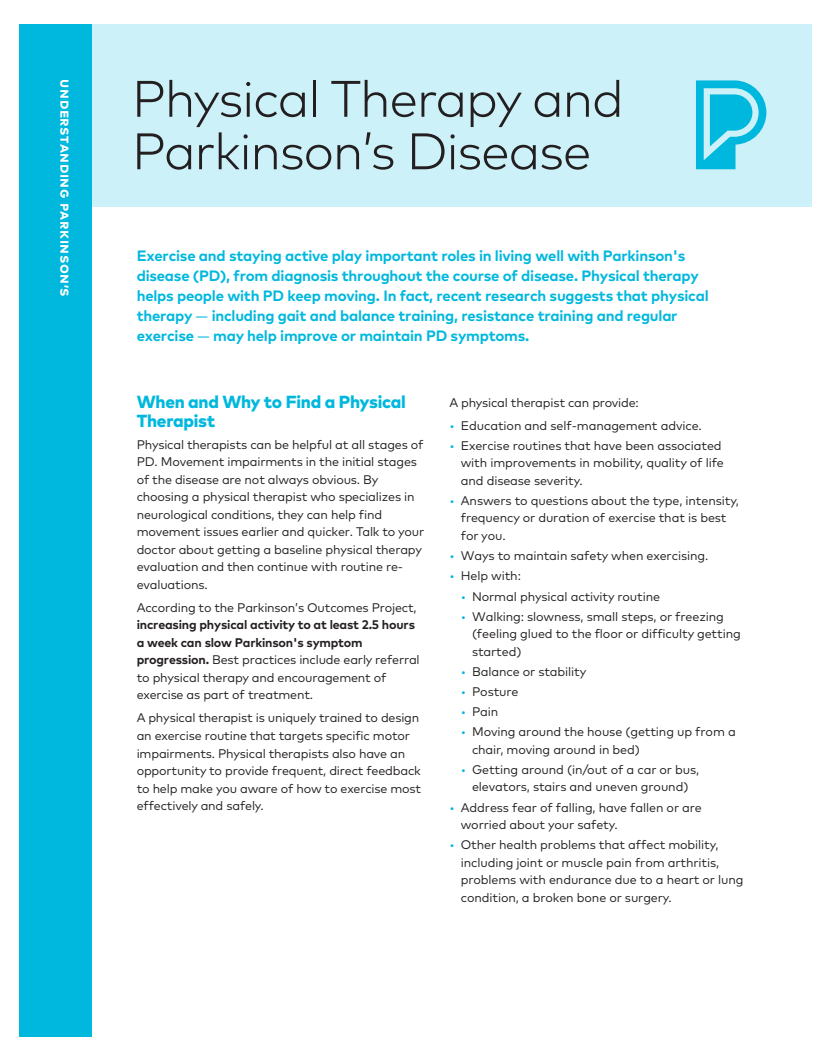
<style>
.page{position:relative;width:836px;height:1061px;background:#fff}
.page>*{position:absolute;margin:0;border:0;box-sizing:border-box;transform-origin:0 0}
.t1{font:300 51.25px/52.5px "Mark OT";letter-spacing:-.025em;color:#231f20}
.t2{font:800 17.5px/18.8px "Mark OT";letter-spacing:-.015em;color:#00b8de}
.t3{font:700 15px/20px "Mark OT";letter-spacing:-.015em;color:#00b8de}
.t4{font:700 15px "Mark OT";letter-spacing:.04em;color:#fff}
.t5{font:12.5px/17.5px "Mark OT";letter-spacing:-.01em;color:#231f20}
.s1{font-weight:400}
.s2{font-weight:700}
.s3{color:#00b8de}
</style>
<div class="page">
<div style="left:92px;top:24px;width:720px;height:182px;background:#ccf1f8"></div>
<div style="left:19px;top:24px;width:73px;height:1013px;background:#00b8de"></div>
<svg style="left:696px;top:80px;width:70px;height:89px"></svg>
<p class="t4" style="left:75px;top:79px;width:219px;rotate:90deg">Understanding Parkinson’s</p>
<h1 class="t1" style="left:132px;top:72px;width:493px">Physical Therapy and<br>Parkinson’s Disease</h1>
<p class="t3" style="left:137px;top:245px;width:573px">Exercise and staying active play important roles in living well with Parkinson's disease (PD), from diagnosis throughout the course of disease. Physical therapy helps people with PD keep moving. In fact, recent research suggests that physical therapy <span class="s1">—</span> including gait and balance training, resistance training and regular exercise <span class="s1">—</span> may help improve or maintain PD symptoms.</p>
<h2 class="t2" style="left:137px;top:392px;width:271px">When and Why to Find a Physical<br>Therapist</h2>
<p class="t5" style="left:137px;top:435px;width:289px">Physical therapists can be helpful at all stages of PD. Movement impairments in the initial stages of the disease are not always obvious. By choosing a physical therapist who specializes in neurological conditions, they can help find movement issues earlier and quicker. Talk to your doctor about getting a baseline physical therapy evaluation and then continue with routine re&shy;evaluations.</p>
<p class="t5" style="left:137px;top:598px;width:281px">According to the Parkinson’s Outcomes Project,</p>
<p class="t5" style="left:137px;top:616px;width:285px"><span class="s2">increasing physical activity to at least 2.5 hours a week can slow Parkinson's symptom progression.</span> Best practices include early referral to physical therapy and encouragement of exercise as part of treatment.</p>
<p class="t5" style="left:137px;top:709px;width:286px">A physical therapist is uniquely trained to design an exercise routine that targets specific motor impairments. Physical therapists also have an opportunity to provide frequent, direct feedback to help make you aware of how to exercise most effectively and safely.</p>
<p class="t5" style="left:449px;top:393px;width:191px">A physical therapist can provide:</p>
<p class="t5" style="left:449px;top:416px;width:254px"><span class="s3">•</span> Education and self-management advice.</p>
<p class="t5" style="left:461px;top:437px;width:265px;text-indent:-11px"><span class="s3">•</span> Exercise routines that have been associated with improvements in mobility, quality of life and disease severity.</p>
<p class="t5" style="left:461px;top:492px;width:280px;text-indent:-11px"><span class="s3">•</span> Answers to questions about the type, intensity, frequency or duration of exercise that is best for you.</p>
<p class="t5" style="left:449px;top:547px;width:260px"><span class="s3">•</span> Ways to maintain safety when exercising.</p>
<p class="t5" style="left:449px;top:567px;width:73px"><span class="s3">•</span> Help with:</p>
<p class="t5" style="left:461px;top:587px;width:201px"><span class="s3">•</span> Normal physical activity routine</p>
<p class="t5" style="left:472px;top:607px;width:270px;text-indent:-11px"><span class="s3">•</span> Walking: slowness, small steps, or freezing (feeling glued to the floor or difficulty getting started)</p>
<p class="t5" style="left:461px;top:663px;width:127px"><span class="s3">•</span> Balance or stability</p>
<p class="t5" style="left:461px;top:683px;width:59px"><span class="s3">•</span> Posture</p>
<p class="t5" style="left:461px;top:703px;width:39px"><span class="s3">•</span> Pain</p>
<p class="t5" style="left:472px;top:723px;width:265px;text-indent:-11px"><span class="s3">•</span> Moving around the house (getting up from a chair, moving around in bed)</p>
<p class="t5" style="left:461px;top:761px;width:240px;text-align:center"><span class="s3">•</span> Getting around (in/out of a car or bus, elevators, stairs and uneven ground)</p>
<p class="t5" style="left:461px;top:798px;width:243px;text-indent:-11px"><span class="s3">•</span> Address fear of falling, have fallen or are worried about your safety.</p>
<p class="t5" style="left:461px;top:836px;width:284px;text-indent:-11px"><span class="s3">•</span> Other health problems that affect mobility, including joint or muscle pain from arthritis, problems with endurance due to a heart or lung condition, a broken bone or surgery.</p>
</div>
